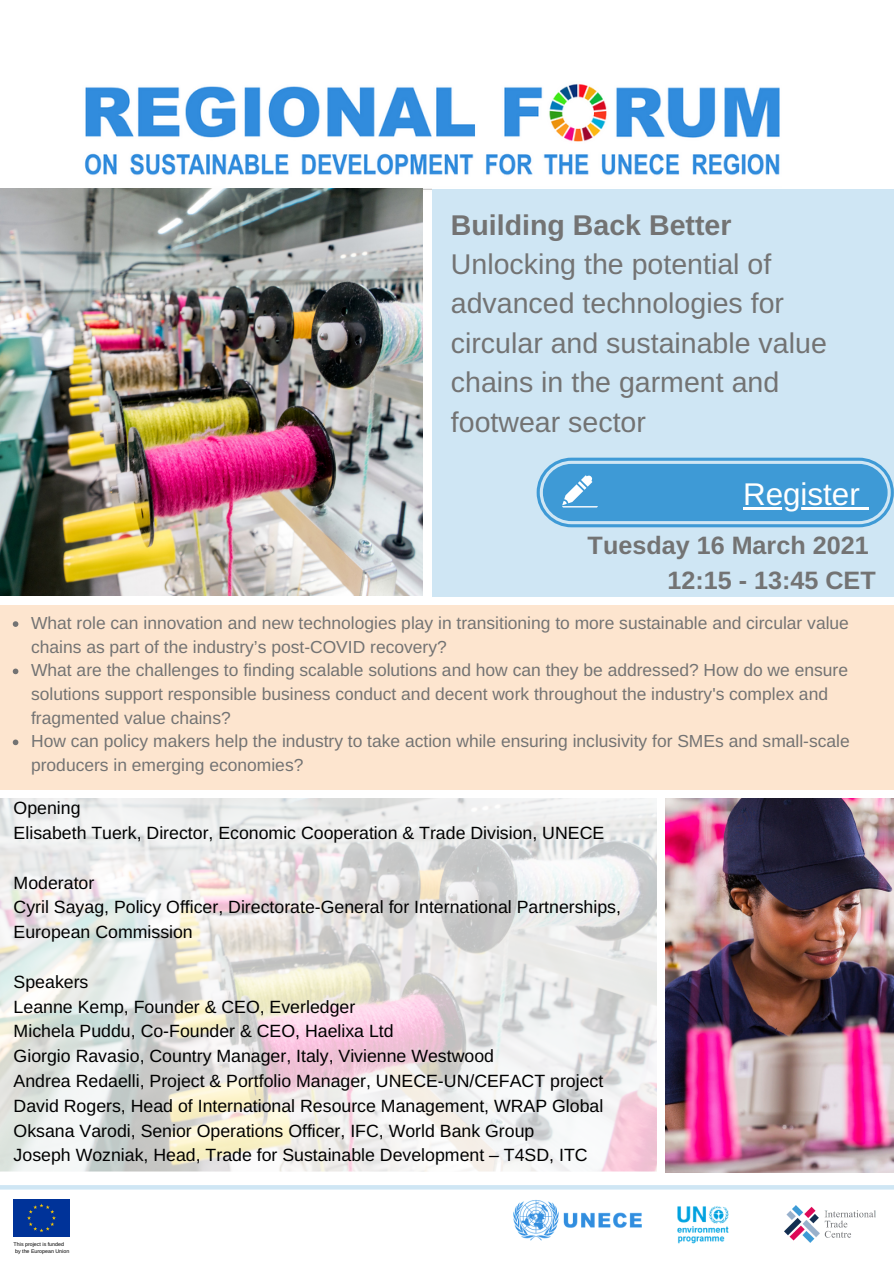
<style>
.page{position:relative;width:894px;height:1264px;background:#fff}
.page>*{position:absolute;margin:0;border:0;box-sizing:border-box;transform-origin:0 0}
.t1{font:31.35px "Arimo";color:#fff}
.t2{font:28.5px/39.5px "Arimo";color:#737373}
.t3{font:700 28.5px "Arimo";color:#737373}
.t4{font:700 25.2px "Arimo";color:#737373}
.t5{font:17.7px/24.8px "Arimo";color:#000}
.t6{font:17.4px/23.7px "Arimo";color:#737373}
.t7{font:5.25px "Arimo";color:#000}
</style>
<div class="page">
<img style="left:677px;top:1206px;width:51px;height:38px">
<img style="left:513px;top:1200px;width:129px;height:40px">
<img style="left:784px;top:1205px;width:91px;height:37px">
<div style="left:14px;top:1199px;width:56px;height:37px;background:#039"></div>
<img style="left:2px;top:84px;width:778px;height:106px">
<img style="left:0;top:189px;width:423px;height:406px">
<div style="left:432px;top:189px;width:461px;height:407px;background:#cfe6f4"></div>
<img style="left:0;top:798px;width:656px;height:373px">
<div style="left:0;top:605px;width:893px;height:184px;background:#fde5cf"></div>
<img style="left:665px;top:798px;width:228px;height:374px">
<svg style="left:13px;top:621px;width:5px;height:6px"></svg>
<svg style="left:13px;top:668px;width:5px;height:6px"></svg>
<svg style="left:13px;top:739px;width:5px;height:6px"></svg>
<svg style="left:536px;top:457px;width:357px;height:70px"></svg>
<hr style="left:0;top:1185px;width:893px;height:4px;background:#cfe6f4">
<p class="t3" style="left:450px;top:209px;width:282px">Building Back Better</p>
<p class="t2" style="left:450px;top:244px;width:377px">Unlocking the potential of advanced technologies for circular and sustainable value chains in the garment and footwear sector</p>
<p class="t1" style="left:742px;top:477px;width:118px">Register</p>
<p class="t4" style="left:587px;top:531px;width:282px">Tuesday 16 March 2021</p>
<p class="t4" style="left:667px;top:566px;width:210px">12:15 - 13:45 CET</p>
<p class="t6" style="left:31px;top:611px;width:819px">What role can innovation and new technologies play in transitioning to more sustainable and circular value chains as part of the industry’s post-COVID recovery?</p>
<p class="t6" style="left:31px;top:658px;width:818px">What are the challenges to finding scalable solutions and how can they be addressed? How do we ensure solutions support responsible business conduct and decent work throughout the industry's complex and fragmented value chains?</p>
<p class="t6" style="left:31px;top:729px;width:819px">How can policy makers help the industry to take action while ensuring inclusivity for SMEs and small-scale producers in emerging economies?</p>
<p class="t5" style="left:14px;top:795px;width:68px">Opening</p>
<p class="t5" style="left:14px;top:820px;width:592px">Elisabeth Tuerk, Director, Economic Cooperation &amp; Trade Division, UNECE</p>
<p class="t5" style="left:14px;top:870px;width:82px">Moderator</p>
<p class="t5" style="left:14px;top:895px;width:608px">Cyril Sayag, Policy Officer, Directorate-General for International Partnerships,<br>European Commission</p>
<p class="t5" style="left:14px;top:969px;width:76px">Speakers</p>
<p class="t5" style="left:14px;top:994px;width:343px">Leanne Kemp, Founder &amp; CEO, Everledger</p>
<p class="t5" style="left:14px;top:1018px;width:381px">Michela Puddu, Co-Founder &amp; CEO, Haelixa Ltd</p>
<p class="t5" style="left:14px;top:1043px;width:482px">Giorgio Ravasio, Country Manager, Italy, Vivienne Westwood</p>
<p class="t5" style="left:14px;top:1068px;width:591px">Andrea Redaelli, Project &amp; Portfolio Manager, UNECE-UN/CEFACT project</p>
<p class="t5" style="left:14px;top:1093px;width:591px">David Rogers, Head of International Resource Management, WRAP Global</p>
<p class="t5" style="left:14px;top:1117px;width:522px">Oksana Varodi, Senior Operations Officer, IFC, World Bank Group</p>
<p class="t5" style="left:14px;top:1142px;width:575px">Joseph Wozniak, Head, Trade for Sustainable Development – T4SD, ITC</p>
<p class="t7" style="left:14px;top:1240px;width:52px">This project is funded</p>
<p class="t7" style="left:15px;top:1248px;width:56px">by the European Union</p>
</div>
